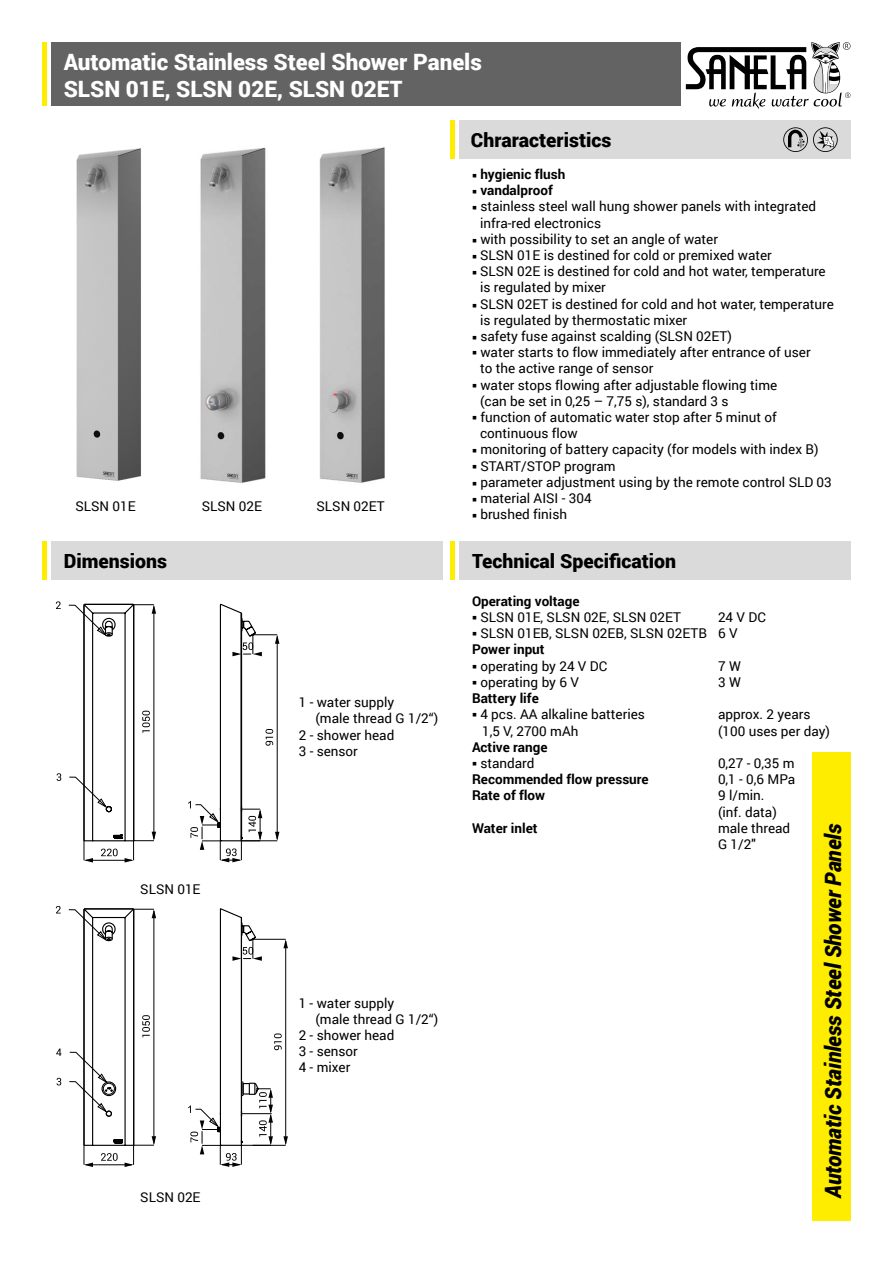
<style>
.page{position:relative;width:893px;height:1263px;background:#fff}
.page>*{position:absolute;margin:0;border:0;box-sizing:border-box;transform-origin:0 0}
.t1{font:900 22.5px/26.2px "Roboto";color:#fff}
.t2{font:italic 900 22.5px "Roboto";letter-spacing:-.005em;color:#000;scale:.95 1}
.t3{font:900 19.5px "Roboto";color:#000}
.t4{font:13.5px/16.2px "Roboto";color:#000}
.t5{font:700 13.5px "Roboto";color:#000}
.s1{font-weight:700}
</style>
<div class="page">
<div style="left:51px;top:43px;width:629px;height:63px;background:#646363"></div>
<div style="left:459px;top:120px;width:391px;height:38px;background:#dadada"></div>
<div style="left:51px;top:541px;width:391px;height:38px;background:#dadada"></div>
<div style="left:812px;top:752px;width:38px;height:468px;background:#ffed00"></div>
<hr style="left:43px;top:43px;width:4px;height:63px;background:#ffed00">
<hr style="left:43px;top:541px;width:4px;height:38px;background:#ffed00">
<hr style="left:451px;top:120px;width:4px;height:38px;background:#ffed00">
<div style="left:459px;top:541px;width:391px;height:38px;background:#dadada"></div>
<hr style="left:451px;top:541px;width:4px;height:38px;background:#ffed00">
<svg style="left:57px;top:773px;width:4px;height:8px"></svg>
<svg style="left:56px;top:601px;width:5px;height:8px"></svg>
<svg style="left:68px;top:603px;width:211px;height:259px"></svg>
<svg style="left:57px;top:1078px;width:4px;height:7px"></svg>
<svg style="left:56px;top:906px;width:5px;height:7px"></svg>
<svg style="left:56px;top:1048px;width:6px;height:8px"></svg>
<svg style="left:68px;top:908px;width:220px;height:259px"></svg>
<svg style="left:686px;top:42px;width:164px;height:67px"></svg>
<svg style="left:783px;top:127px;width:55px;height:25px"></svg>
<img style="left:76px;top:148px;width:65px;height:333px">
<img style="left:319px;top:147px;width:66px;height:336px">
<img style="left:200px;top:147px;width:66px;height:336px">
<h1 class="t1" style="left:64px;top:48px;width:420px">Automatic Stainless Steel Shower Panels<br>SLSN 01E, SLSN 02E, SLSN 02ET</h1>
<h2 class="t3" style="left:471px;top:126px;width:142px">Chraracteristics</h2>
<p class="t4" style="left:75px;top:497px;width:62px">SLSN 01E</p>
<p class="t4" style="left:202px;top:497px;width:62px">SLSN 02E</p>
<p class="t4" style="left:317px;top:497px;width:70px">SLSN 02ET</p>
<h2 class="t3" style="left:64px;top:547px;width:105px">Dimensions</h2>
<p class="t4" style="left:140px;top:881px;width:62px">SLSN 01E</p>
<p class="t4" style="left:140px;top:1188px;width:62px">SLSN 02E</p>
<p class="t4" style="left:299px;top:694px;width:97px">1 - water supply</p>
<p class="t4" style="left:315px;top:710px;width:124px">(male thread G 1/2“)</p>
<p class="t4" style="left:299px;top:726px;width:97px">2 - shower head</p>
<p class="t4" style="left:299px;top:742px;width:61px">3 - sensor</p>
<p class="t4" style="left:299px;top:994px;width:97px">1 - water supply</p>
<p class="t4" style="left:315px;top:1010px;width:124px">(male thread G 1/2“)</p>
<p class="t4" style="left:299px;top:1026px;width:97px">2 - shower head</p>
<p class="t4" style="left:299px;top:1043px;width:61px">3 - sensor</p>
<p class="t4" style="left:299px;top:1059px;width:53px">4 - mixer</p>
<p class="t5" style="left:472px;top:165px;width:95px">○ hygienic flush</p>
<p class="t5" style="left:472px;top:181px;width:82px">○ vandalproof</p>
<p class="t4" style="left:480px;top:198px;width:338px;text-indent:-8px">○ stainless steel wall hung shower panels with integrated infra-red electronics</p>
<p class="t4" style="left:472px;top:230px;width:248px">○ with possibility to set an angle of water</p>
<p class="t4" style="left:472px;top:246px;width:301px">○ SLSN 01E is destined for cold or premixed water</p>
<p class="t4" style="left:480px;top:263px;width:347px;text-indent:-8px">○ SLSN 02E is destined for cold and hot water, temperature is regulated by mixer</p>
<p class="t4" style="left:480px;top:295px;width:355px;text-indent:-8px">○ SLSN 02ET is destined for cold and hot water, temperature is regulated by thermostatic mixer</p>
<p class="t4" style="left:472px;top:327px;width:261px">○ safety fuse against scalding (SLSN 02ET)</p>
<p class="t4" style="left:480px;top:344px;width:332px;text-indent:-8px">○ water starts to flow immediately after entrance of user to the active range of sensor</p>
<p class="t4" style="left:480px;top:376px;width:299px;text-indent:-8px">○ water stops flowing after adjustable flowing time (can be set in 0,25 – 7,75 s), standard 3 s</p>
<p class="t4" style="left:480px;top:408px;width:298px;text-indent:-8px">○ function of automatic water stop after 5 minut of continuous flow</p>
<p class="t4" style="left:472px;top:441px;width:348px">○ monitoring of battery capacity (for models with index B)</p>
<p class="t4" style="left:472px;top:457px;width:145px">○ START/STOP program</p>
<p class="t4" style="left:472px;top:473px;width:361px">○ parameter adjustment using by the remote control SLD 03</p>
<p class="t4" style="left:472px;top:489px;width:121px">○ material AISI - 304</p>
<p class="t4" style="left:472px;top:506px;width:97px">○ brushed finish</p>
<h2 class="t3" style="left:472px;top:547px;width:206px">Technical Specification</h2>
<p class="t5" style="left:472px;top:591px;width:109px">Operating voltage</p>
<p class="t4" style="left:472px;top:609px;width:211px">○ SLSN 01E, SLSN 02E, SLSN 02ET</p>
<p class="t4" style="left:718px;top:609px;width:49px">24 V DC</p>
<p class="t4" style="left:472px;top:625px;width:267px">○ SLSN 01EB, SLSN 02EB, SLSN 02ETB 6 V<br><span class="s1">Power input</span></p>
<p class="t4" style="left:472px;top:657px;width:137px">○ operating by 24 V DC</p>
<p class="t4" style="left:718px;top:657px;width:24px">7 W</p>
<p class="t4" style="left:472px;top:673px;width:108px">○ operating by 6 V</p>
<p class="t4" style="left:718px;top:673px;width:24px">3 W</p>
<p class="t5" style="left:472px;top:689px;width:68px">Battery life</p>
<p class="t4" style="left:472px;top:706px;width:174px">○ 4 pcs. AA alkaline batteries</p>
<p class="t4" style="left:718px;top:706px;width:94px">approx. 2 years</p>
<p class="t4" style="left:482px;top:722px;width:98px">1,5 V, 2700 mAh</p>
<p class="t4" style="left:718px;top:722px;width:114px">(100 uses per day)</p>
<p class="t5" style="left:472px;top:737px;width:77px">Active range</p>
<p class="t4" style="left:472px;top:754px;width:64px">○ standard</p>
<p class="t4" style="left:718px;top:754px;width:78px">0,27 - 0,35 m</p>
<p class="t5" style="left:472px;top:770px;width:178px">Recommended flow pressure</p>
<p class="t4" style="left:718px;top:771px;width:79px">0,1 - 0,6 MPa</p>
<p class="t5" style="left:472px;top:786px;width:75px">Rate of flow</p>
<p class="t4" style="left:718px;top:787px;width:60px">9 l/min. (inf. data)</p>
<p class="t5" style="left:472px;top:818px;width:67px">Water inlet</p>
<p class="t4" style="left:718px;top:819px;width:74px">male thread<br>G 1/2"</p>
<h1 class="t2" style="left:817px;top:1198px;width:396px;rotate:-90deg">Automatic Stainless Steel Shower Panels</h1>
</div>
